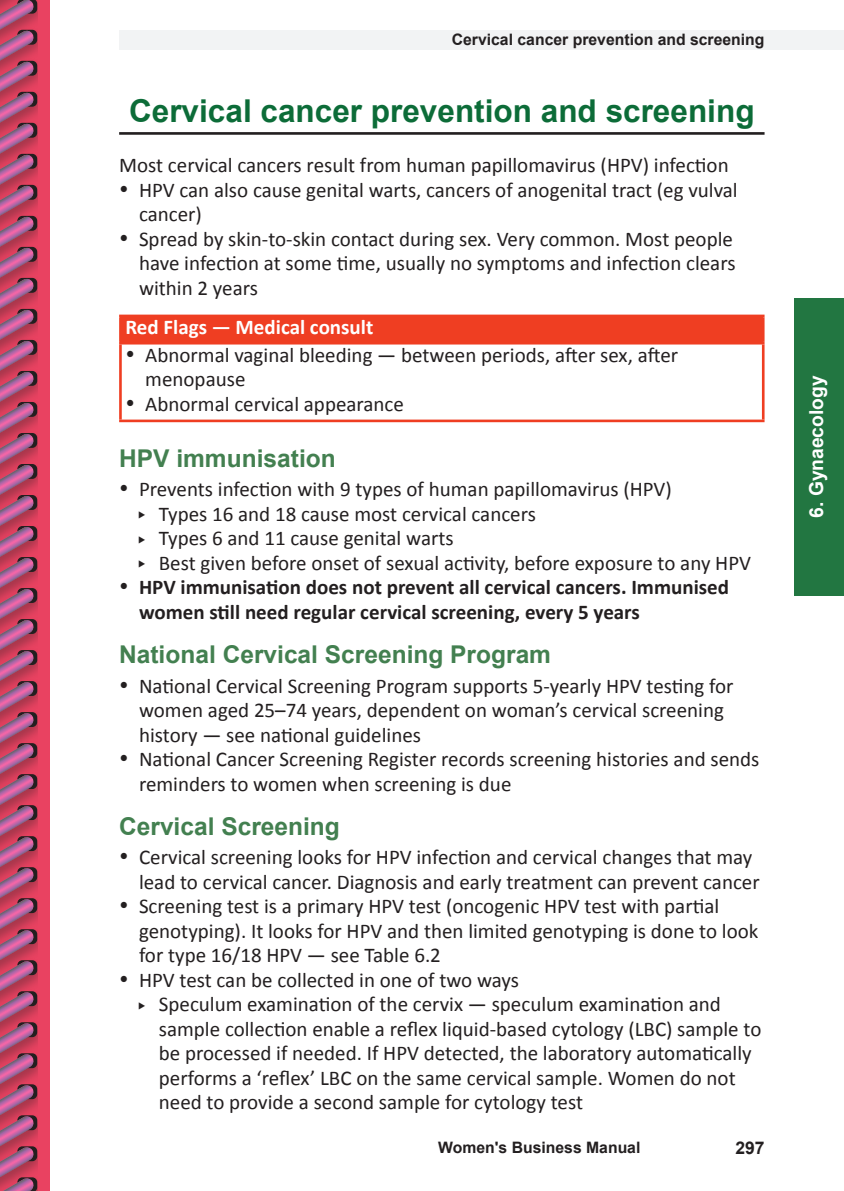
<style>
.page{position:relative;width:844px;height:1191px;background:#fff}
.page>*{position:absolute;margin:0;border:0;box-sizing:border-box;transform-origin:0 0}
.Protocol_H1{font:700 31.5px "Arial";color:#0c6c38}
.Protocol_H3{font:700 24.5px "Arial";color:#438050}
.Protocol_Normal{font:21px/24.5px "Calibri";color:#231f20}
.t1{font:700 21px/24.5px "Calibri";color:#231f20}
.Red_Flag_Heading{font:700 21px "Calibri";color:#fff}
.t2{font:700 19.25px "Arial";color:#fff}
.t3{font:700 17.5px "Arial";color:#231f20}
.t4{font:700 15.75px "Arial";color:#231f20}
</style>
<div class="page">
<div style="left:0;top:0;width:50px;height:1191px;background:#e94261"></div>
<div style="left:119px;top:30px;width:724px;height:20px;background:#f2f3f4"></div>
<div style="left:794px;top:298px;width:49px;height:297px;background:#227641"></div>
<hr style="left:119px;top:132px;width:645px;height:3px;background:#231f20">
<div style="left:120px;top:316px;width:643px;height:27px;background:#ef3e22"></div>
<hr style="left:119px;top:344px;width:3px;height:75px;background:#ef3e22">
<hr style="left:761px;top:344px;width:3px;height:75px;background:#ef3e22">
<hr style="left:119px;top:419px;width:645px;height:3px;background:#ef3e22">
<hr style="left:119px;top:314px;width:645px;height:3px;background:#ef3e22">
<hr style="left:119px;top:317px;width:3px;height:25px;background:#ef3e22">
<hr style="left:761px;top:317px;width:3px;height:25px;background:#ef3e22">
<hr style="left:119px;top:342px;width:645px;height:2px;background:#ef3e22">
<svg style="left:0;top:0;width:37px;height:1191px;background:#b24b6f"></svg>
<p class="t4" style="left:451px;top:29px;width:314px">Cervical cancer prevention and screening</p>
<p class="t4" style="left:520px;top:29px;width:246px">Childbirth postpartum infectio s</p>
<p class="Protocol_H1" style="left:129px;top:90px;width:626px">Cervical cancer prevention and screening</p>
<p class="Protocol_Normal" style="left:119px;top:152px;width:611px">Most cervical cancers result from human papillomavirus (HPV) infection</p>
<p class="Protocol_Normal" style="left:139px;top:177px;width:600px;text-indent:-20px">• HPV can also cause genital warts, cancers of anogenital tract (eg vulval cancer)</p>
<p class="Protocol_Normal" style="left:139px;top:226px;width:598px;text-indent:-20px">• Spread by skin-to-skin contact during sex. Very common. Most people have infection at some time, usually no symptoms and infection clears within 2 years</p>
<p class="Red_Flag_Heading" style="left:125px;top:312px;width:249px">Red Flags — Medical consult</p>
<p class="Protocol_Normal" style="left:145px;top:342px;width:534px;text-indent:-20px">• Abnormal vaginal bleeding — between periods, after sex, after menopause</p>
<p class="Protocol_Normal" style="left:125px;top:391px;width:280px">• Abnormal cervical appearance</p>
<p class="Protocol_H3" style="left:119px;top:442px;width:218px">HPV immunisation</p>
<p class="Protocol_Normal" style="left:119px;top:476px;width:554px">• Prevents infection with 9 types of human papillomavirus (HPV)</p>
<p class="Protocol_Normal" style="left:159px;top:501px;width:378px">Types 16 and 18 cause most cervical cancers</p>
<p class="Protocol_Normal" style="left:159px;top:525px;width:296px">Types 6 and 11 cause genital warts</p>
<p class="Protocol_Normal" style="left:159px;top:550px;width:593px">Best given before onset of sexual activity, before exposure to any HPV</p>
<p class="t1" style="left:139px;top:574px;width:591px;text-indent:-20px">• HPV immunisation does not prevent all cervical cancers. Immunised women still need regular cervical screening, every 5 years</p>
<p class="Protocol_H3" style="left:119px;top:638px;width:433px">National Cervical Screening Program</p>
<p class="Protocol_Normal" style="left:139px;top:673px;width:596px;text-indent:-20px">• National Cervical Screening Program supports 5-yearly HPV testing for women aged 25–74 years, dependent on woman’s cervical screening history — see national guidelines</p>
<p class="Protocol_Normal" style="left:139px;top:746px;width:621px;text-indent:-20px">• National Cancer Screening Register records screening histories and sends reminders to women when screening is due</p>
<p class="Protocol_H3" style="left:119px;top:810px;width:222px">Cervical Screening</p>
<p class="Protocol_Normal" style="left:139px;top:844px;width:622px;text-indent:-20px">• Cervical screening looks for HPV infection and cervical changes that may lead to cervical cancer. Diagnosis and early treatment can prevent cancer</p>
<p class="Protocol_Normal" style="left:139px;top:893px;width:620px;text-indent:-20px">• Screening test is a primary HPV test (oncogenic HPV test with partial genotyping). It looks for HPV and then limited genotyping is done to look for type 16/18 HPV — see Table 6.2</p>
<p class="Protocol_Normal" style="left:119px;top:967px;width:401px">• HPV test can be collected in one of two ways</p>
<p class="Protocol_Normal" style="left:159px;top:991px;width:604px">Speculum examination of the cervix — speculum examination and sample collection enable a reflex liquid-based cytology (LBC) sample to be processed if needed. If HPV detected, the laboratory automatically performs a ‘reflex’ LBC on the same cervical sample. Women do not need to provide a second sample for cytology test</p>
<p class="t4" style="left:438px;top:1137px;width:204px">Women's Business Manual</p>
<p class="t3" style="left:735px;top:1136px;width:31px">297</p>
<p class="t2" style="left:803px;top:518px;width:144px;rotate:-90deg">6. Gynaecology</p>
</div>
